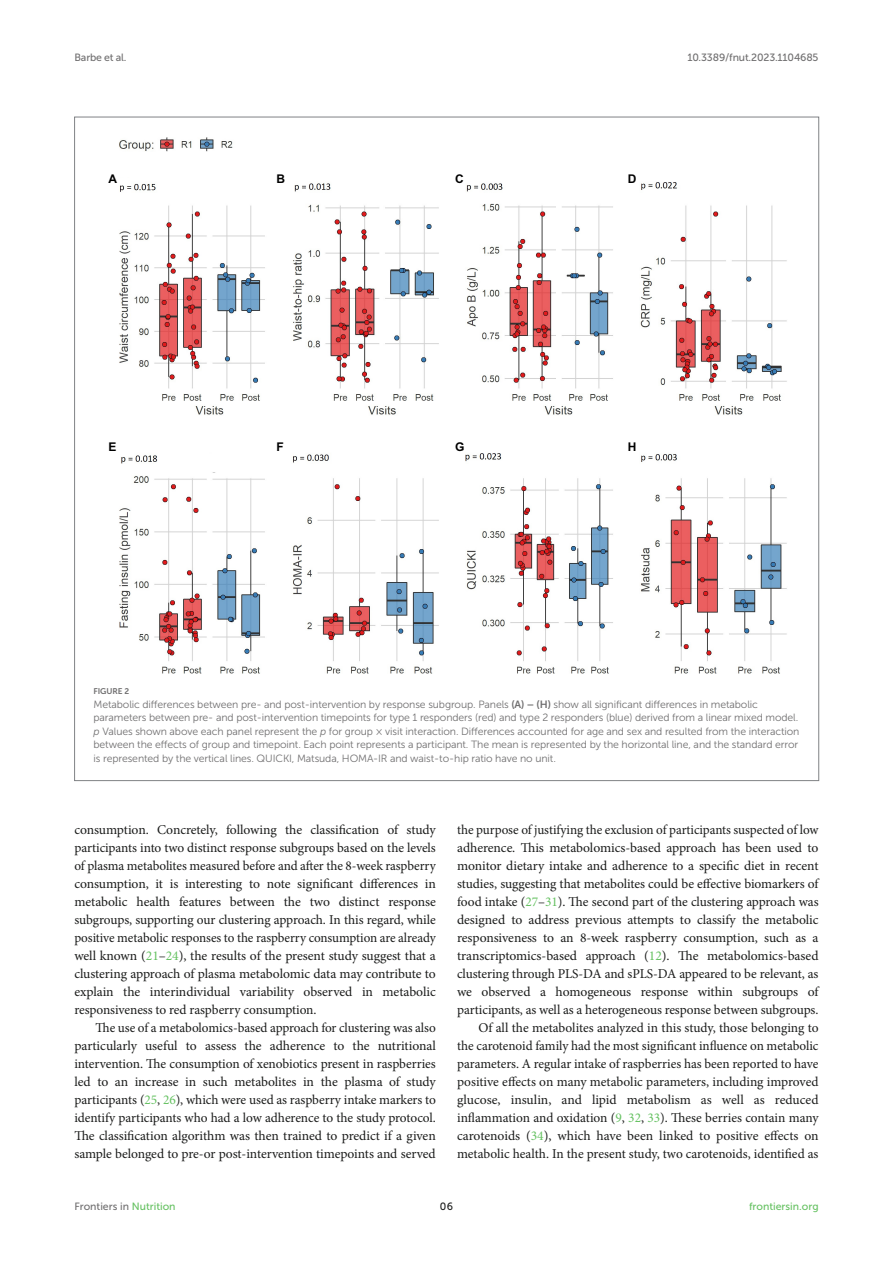
<style>
.page{position:relative;width:893px;height:1263px;background:#fff}
.page>*{position:absolute;margin:0;border:0;box-sizing:border-box;transform-origin:0 0}
.TEXT{font:13.5px/18px "Minion Pro";letter-spacing:-.005em;color:#1b1c1b;text-align:justify}
.TEXT_FLUSH{font:13.5px/18px "Minion Pro";letter-spacing:-.01em;color:#1b1c1b;text-align:justify}
.t1{font:700 12px "Arial";color:#000}
.FIG_LEG{font:10.5px/13.5px "Museo Sans 300";letter-spacing:-.01em;color:#706f70}
.t2{font:10.5px "Museo Sans 500";letter-spacing:-.015em;color:#706f70}
.t3{font:10.5px "Museo Sans 500";color:#65c161}
.t4{font:10.5px "Museo Sans 500";color:#1b1c1b}
.FIG_HD{font:8.25px "Museo Sans 700";letter-spacing:-.01em;color:#706f70}
.s1{font-family:"Museo Sans 700"}
.s2{font-style:italic}
.s3{color:#65c161}
</style>
<div class="page">
<img style="left:119px;top:137px;width:668px;height:537px">
<p class="t2" style="left:74px;top:51px;width:54px">Barbe et al.</p>
<p class="t2" style="left:687px;top:51px;width:133px">10.3389/fnut.2023.1104685</p>
<p class="t1" style="left:109px;top:171px;width:10px">A</p>
<p class="t1" style="left:277px;top:171px;width:10px">B</p>
<p class="t1" style="left:455px;top:171px;width:10px">C</p>
<p class="t1" style="left:628px;top:171px;width:10px">D</p>
<p class="t1" style="left:109px;top:439px;width:10px">E</p>
<p class="t1" style="left:277px;top:439px;width:9px">F</p>
<p class="t1" style="left:455px;top:439px;width:11px">G</p>
<p class="t1" style="left:628px;top:439px;width:10px">H</p>
<p class="FIG_HD" style="left:94px;top:687px;width:37px">FIGURE 2</p>
<p class="FIG_LEG" style="left:94px;top:697px;width:707px">Metabolic differences between pre- and post-intervention by response subgroup. Panels <span class="s1">(A) – (H)</span> show all significant differences in metabolic parameters between pre- and post-intervention timepoints for type 1 responders (red) and type 2 responders (blue) derived from a linear mixed model. <span class="s2">p</span> Values shown above each panel represent the <span class="s2">p</span> for group × visit interaction. Differences accounted for age and sex and resulted from the interaction between the effects of group and timepoint. Each point represents a participant. The mean is represented by the horizontal line, and the standard error is represented by the vertical lines. QUICKI, Matsuda, HOMA-IR and waist-to-hip ratio have no unit.</p>
<p class="TEXT_FLUSH" style="left:74px;top:821px;width:363px">consumption. Concretely, following the classification of study participants into two distinct response subgroups based on the levels of plasma metabolites measured before and after the 8-week raspberry consumption, it is interesting to note significant differences in metabolic health features between the two distinct response subgroups, supporting our clustering approach. In this regard, while positive metabolic responses to the raspberry consumption are already well known (<span class="s3">21</span>–<span class="s3">24</span>), the results of the present study suggest that a clustering approach of plasma metabolomic data may contribute to explain the interindividual variability observed in metabolic responsiveness to red raspberry consumption.</p>
<p class="TEXT" style="left:74px;top:1019px;width:363px;text-indent:21px">The use of a metabolomics-based approach for clustering was also particularly useful to assess the adherence to the nutritional intervention. The consumption of xenobiotics present in raspberries led to an increase in such metabolites in the plasma of study participants (<span class="s3">25</span>, <span class="s3">26</span>), which were used as raspberry intake markers to identify participants who had a low adherence to the study protocol.<br>The classification algorithm was then trained to predict if a given sample belonged to pre-or post-intervention timepoints and served</p>
<p class="TEXT" style="left:457px;top:821px;width:363px">the purpose of justifying the exclusion of participants suspected of low adherence. This metabolomics-based approach has been used to monitor dietary intake and adherence to a specific diet in recent studies, suggesting that metabolites could be effective biomarkers of food intake (<span class="s3">27</span>–<span class="s3">31</span>). The second part of the clustering approach was designed to address previous attempts to classify the metabolic responsiveness to an 8-week raspberry consumption, such as a transcriptomics-based approach (<span class="s3">12</span>). The metabolomics-based clustering through PLS-DA and sPLS-DA appeared to be relevant, as we observed a homogeneous response within subgroups of participants, as well as a heterogeneous response between subgroups.</p>
<p class="TEXT" style="left:457px;top:1019px;width:363px;text-indent:21px">Of all the metabolites analyzed in this study, those belonging to the carotenoid family had the most significant influence on metabolic parameters. A regular intake of raspberries has been reported to have positive effects on many metabolic parameters, including improved glucose, insulin, and lipid metabolism as well as reduced inflammation and oxidation (<span class="s3">9</span>, <span class="s3">32</span>, <span class="s3">33</span>). These berries contain many carotenoids (<span class="s3">34</span>), which have been linked to positive effects on metabolic health. In the present study, two carotenoids, identified as</p>
<p class="t2" style="left:74px;top:1200px;width:103px">Frontiers in <span class="s3">Nutrition</span></p>
<p class="t4" style="left:440px;top:1200px;width:15px">06</p>
<p class="t3" style="left:749px;top:1200px;width:71px">frontiersin.org</p>
</div>
